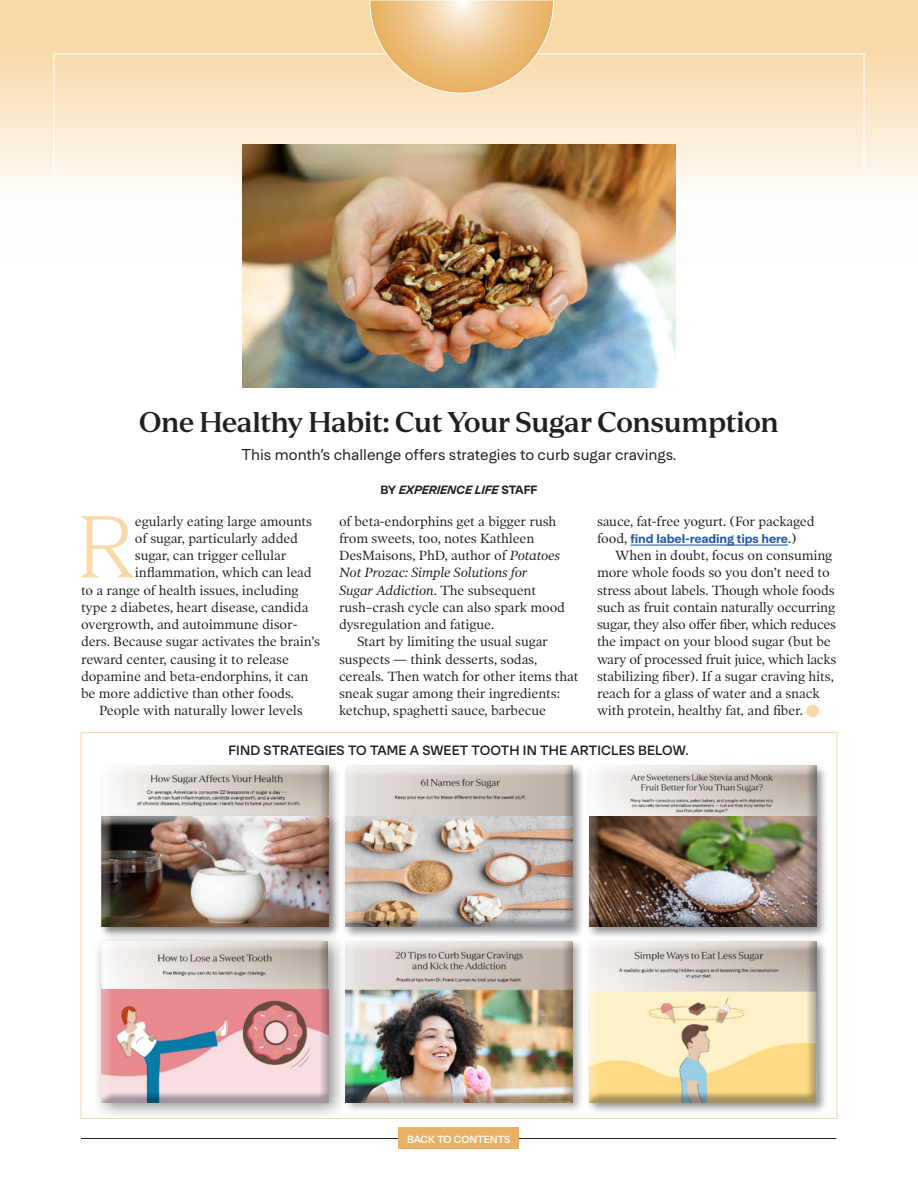
<style>
.page{position:relative;width:918px;height:1188px;background:#fff}
.page>*{position:absolute;margin:0;border:0;box-sizing:border-box;transform-origin:0 0}
.Body_Copy_Drop_Cap{font:300 87.45px "LT Serif";color:#f9d9a8}
.Headline{font:600 28.5px "LT Serif";letter-spacing:-.01em;color:#231f20}
.Deck{font:15.75px "LT Sans";color:#231f20}
.Body_Copy_Indent{font:13.5px/17.2px "Poynter OS Text One";letter-spacing:-.01em;color:#231f20}
.Body_Copy_Drop_Cap-2{font:13.5px "Poynter OS Text One";letter-spacing:-.01em;color:#231f20}
.Sidebar_Head_Bold{font:500 13.5px "LT Sans";letter-spacing:.01em;color:#231f20}
.Body_Copy_Indent-2{font:700 12.75px "LT Sans";letter-spacing:-.01em;color:#275ba7}
.Byline{font:italic 700 12px "LT Sans";color:#231f20}
.Byline-2{font:500 10.35px "LT Sans";color:#fff}
.s1{font-style:normal}
.s2{font-style:italic}
.s3{font-family:"Poynter OS Text One";font-weight:400;font-size:13.5px;color:#231f20}
</style>
<div class="page">
<div style="left:0;top:0;width:918px;height:266px;background:linear-gradient(to bottom,#f8d49d,#feffff)"></div>
<svg style="left:369px;top:0;width:185px;height:94px;background:#f0ca94"></svg>
<div style="left:92px;top:932px;width:255px;height:189px;background:#231f20;opacity:.5"></div>
<div style="left:100px;top:941px;width:231px;height:162px;background:#89909b;opacity:.75"></div>
<hr style="left:81px;top:1138px;width:755px;height:1px;background:#231f20">
<hr style="left:631px;top:545px;width:157px;height:1px;background:#275ba7">
<div style="left:806px;top:705px;width:13px;height:12px;background:#f9d9a8;border-radius:50%"></div>
<img style="left:243px;top:144px;width:432px;height:244px">
<div style="left:398px;top:1127px;width:121px;height:22px;background:#e8b165"></div>
<div style="left:343px;top:939px;width:241px;height:175px;background:#231f20;opacity:.35"></div>
<img style="left:344px;top:942px;width:231px;height:161px">
<svg style="left:111px;top:766px;width:220px;height:47px;background:#cfc9c4"></svg>
<div style="left:99px;top:813px;width:241px;height:125px;background:#231f20;opacity:.35"></div>
<img style="left:100px;top:816px;width:231px;height:112px">
<div style="left:586px;top:763px;width:243px;height:176px;background:#231f20;opacity:.5"></div>
<div style="left:586px;top:766px;width:232px;height:161px;background:#89909b;opacity:.75"></div>
<div style="left:586px;top:938px;width:243px;height:176px;background:#231f20;opacity:.5"></div>
<div style="left:586px;top:942px;width:232px;height:161px;background:#89909b;opacity:.75"></div>
<div style="left:342px;top:763px;width:243px;height:176px;background:#231f20;opacity:.5"></div>
<div style="left:345px;top:766px;width:228px;height:161px;background:#89909b;opacity:.75"></div>
<p class="Headline" style="left:139px;top:406px;width:641px">One Healthy Habit: Cut Your Sugar Consumption</p>
<p class="Deck" style="left:241px;top:445px;width:437px">This month’s challenge offers strategies to curb sugar cravings.</p>
<p class="Byline" style="left:381px;top:482px;width:158px"><span class="s1">BY</span> EXPERIENCE LIFE <span class="s1">STAFF</span></p>
<p class="Body_Copy_Drop_Cap" style="left:77px;top:498px;width:60px">R</p>
<p class="Body_Copy_Drop_Cap-2" style="left:135px;top:513px;width:179px">egularly eating large amounts</p>
<p class="Body_Copy_Drop_Cap-2" style="left:135px;top:530px;width:165px">of sugar, particularly added</p>
<p class="Body_Copy_Drop_Cap-2" style="left:135px;top:547px;width:153px">sugar, can trigger cellular</p>
<p class="Body_Copy_Drop_Cap-2" style="left:135px;top:565px;width:178px">inflammation, which can lead</p>
<p class="Body_Copy_Drop_Cap-2" style="left:81px;top:582px;width:219px">to a range of health issues, including</p>
<p class="Body_Copy_Drop_Cap-2" style="left:81px;top:599px;width:229px">type 2 diabetes, heart disease, candida</p>
<p class="Body_Copy_Drop_Cap-2" style="left:81px;top:616px;width:218px">overgrowth, and autoimmune disor-</p>
<p class="Body_Copy_Drop_Cap-2" style="left:81px;top:634px;width:241px">ders. Because sugar activates the brain’s</p>
<p class="Body_Copy_Drop_Cap-2" style="left:81px;top:651px;width:210px">reward center, causing it to release</p>
<p class="Body_Copy_Drop_Cap-2" style="left:81px;top:668px;width:229px">dopamine and beta-endorphins, it can</p>
<p class="Body_Copy_Drop_Cap-2" style="left:81px;top:685px;width:215px">be more addictive than other foods.</p>
<p class="Body_Copy_Indent" style="left:99px;top:702px;width:205px">People with naturally lower levels</p>
<p class="Body_Copy_Indent" style="left:339px;top:512px;width:228px">of beta-endorphins get a bigger rush from sweets, too, notes Kathleen DesMaisons, PhD, author of <span class="s2">Potatoes Not Prozac: Simple Solutions for<br>Sugar Addiction</span>. The subsequent rush–crash cycle can also spark mood dysregulation and fatigue.</p>
<p class="Body_Copy_Indent" style="left:339px;top:633px;width:241px;text-indent:18px">Start by limiting the usual sugar suspects — think desserts, sodas, cereals. Then watch for other items that sneak sugar among their ingredients: ketchup, spaghetti sauce, barbecue</p>
<p class="Body_Copy_Indent" style="left:597px;top:512px;width:219px">sauce, fat-free yogurt. (For packaged</p>
<p class="Body_Copy_Indent-2" style="left:597px;top:530px;width:201px"><span class="s3">food,</span> find label-reading tips here<span class="s3">.)</span></p>
<p class="Body_Copy_Indent" style="left:597px;top:547px;width:241px;text-indent:18px">When in doubt, focus on consuming more whole foods so you don’t need to stress about labels. Though whole foods such as fruit contain naturally occurring sugar, they also offer fiber, which reduces the impact on your blood sugar (but be wary of processed fruit juice, which lacks stabilizing fiber). If a sugar craving hits, reach for a glass of water and a snack with protein, healthy fat, and fiber.</p>
<p class="Sidebar_Head_Bold" style="left:229px;top:742px;width:462px">FIND STRATEGIES TO TAME A SWEET TOOTH IN THE ARTICLES BELOW.</p>
<p class="Byline-2" style="left:407px;top:1133px;width:105px">BACK TO CONTENTS</p>
</div>
